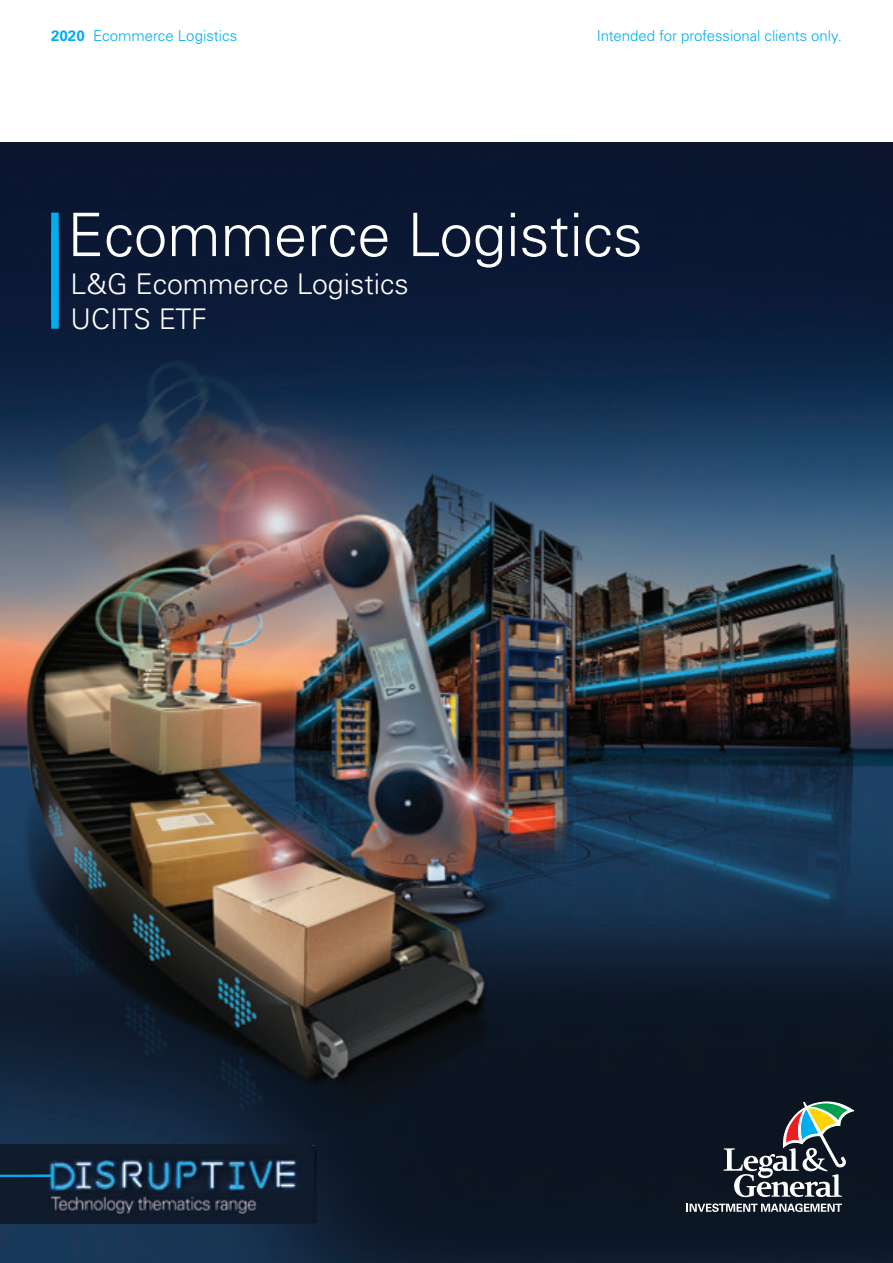
<style>
.page{position:relative;width:893px;height:1263px;background:#fff}
.page>*{position:absolute;margin:0;border:0;box-sizing:border-box;transform-origin:0 0}
.t1{font:300 60px "Univers LT Std";color:#fff}
.t2{font:300 28.5px/34.2px "Univers LT Std";color:#fff}
._00a_Header_Verso{font:300 15px "Univers LT Std";letter-spacing:-.005em;color:#00aeef}
.s1{font-weight:700}
</style>
<div class="page">
<img style="left:0;top:142px;width:893px;height:1121px">
<svg style="left:723px;top:1102px;width:130px;height:95px;background:#485054"></svg>
<svg style="left:687px;top:1203px;width:155px;height:9px"></svg>
<div style="left:51px;top:213px;width:8px;height:116px;background:#00aeef"></div>
<img style="left:0;top:1144px;width:317px;height:80px">
<hr style="left:0;top:1175px;width:52px;height:2px;background:#00aeef">
<p class="_00a_Header_Verso" style="left:51px;top:26px;width:188px"><span class="s1">2020</span> Ecommerce Logistics</p>
<p class="_00a_Header_Verso" style="left:597px;top:26px;width:247px">Intended for professional clients only.</p>
<p class="t1" style="left:67px;top:199px;width:577px">Ecommerce Logistics</p>
<p class="t2" style="left:71px;top:267px;width:340px">L&amp;G Ecommerce Logistics<br>UCITS ETF</p>
</div>
